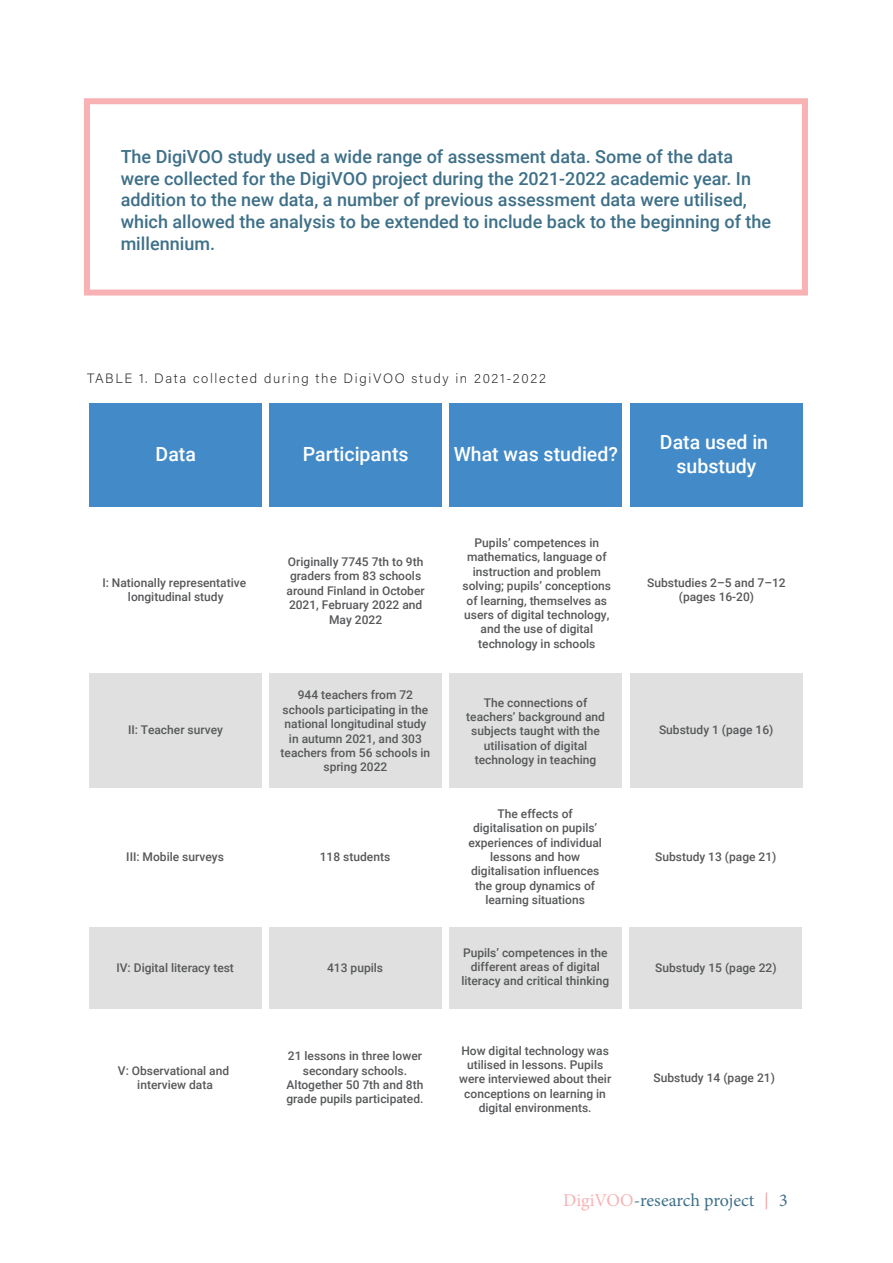
<style>
.page{position:relative;width:893px;height:1263px;background:#fff}
.page>*{position:absolute;margin:0;border:0;box-sizing:border-box;transform-origin:0 0}
.t1{font:500 19.5px/23.4px "Roboto";color:#fff;text-align:center}
.Paragraph_Style_1{font:500 18px/21.6px "Roboto";color:#3e7088}
.t2{font:18px "Minion Pro";color:#3e7088}
.Perusteksti{font:200 13.5px "Acumin Pro";letter-spacing:.12em;color:#231f20}
.t3{font:500 12px/14.4px "Roboto";color:#57585a;text-align:center}
.s1{color:#f8b2b4}
</style>
<div class="page">
<svg style="left:766px;top:1192px;width:1px;height:17px"></svg>
<div style="left:84px;top:98px;width:724px;height:198px;border:6px solid #f8b2b4"></div>
<div style="left:629px;top:927px;width:173px;height:82px;background:#dfe0df"></div>
<div style="left:449px;top:927px;width:173px;height:82px;background:#dfe0df"></div>
<div style="left:269px;top:927px;width:173px;height:82px;background:#dfe0df"></div>
<div style="left:89px;top:927px;width:173px;height:82px;background:#dfe0df"></div>
<div style="left:630px;top:674px;width:173px;height:114px;background:#dfe0df"></div>
<div style="left:449px;top:674px;width:173px;height:114px;background:#dfe0df"></div>
<div style="left:269px;top:674px;width:173px;height:114px;background:#dfe0df"></div>
<div style="left:89px;top:674px;width:173px;height:114px;background:#dfe0df"></div>
<div style="left:89px;top:404px;width:173px;height:103px;background:#428ac8"></div>
<div style="left:269px;top:404px;width:173px;height:103px;background:#428ac8"></div>
<div style="left:449px;top:404px;width:173px;height:103px;background:#428ac8"></div>
<div style="left:630px;top:404px;width:173px;height:103px;background:#428ac8"></div>
<p class="Paragraph_Style_1" style="left:121px;top:145px;width:652px">The DigiVOO study used a wide range of assessment data. Some of the data were collected for the DigiVOO project during the 2021-2022 academic year. In addition to the new data, a number of previous assessment data were utilised, which allowed the analysis to be extended to include back to the beginning of the millennium.</p>
<p class="Perusteksti" style="left:87px;top:369px;width:460px">TABLE 1. Data collected during the DigiVOO study in 2021-2022</p>
<p class="t1" style="left:156px;top:442px;width:42px">Data</p>
<p class="t1" style="left:303px;top:442px;width:107px">Participants</p>
<p class="t1" style="left:454px;top:442px;width:166px">What was studied?</p>
<p class="t1" style="left:660px;top:430px;width:110px">Data used in substudy</p>
<p class="t3" style="left:463px;top:535px;width:150px">Pupils’ competences in mathematics, language of instruction and problem solving; pupils’ conceptions of learning, themselves as users of digital technology, and the use of digital technology in schools</p>
<p class="t3" style="left:287px;top:554px;width:140px">Originally 7745 7th to 9th graders from 83 schools around Finland in October<br>2021, February 2022 and<br>May 2022</p>
<p class="t3" style="left:102px;top:575px;width:145px">I: Nationally representative longitudinal study</p>
<p class="t3" style="left:647px;top:575px;width:140px">Substudies 2–5 and 7–12 (pages 16-20)</p>
<p class="t3" style="left:128px;top:722px;width:96px">II: Teacher survey</p>
<p class="t3" style="left:281px;top:687px;width:151px">944 teachers from 72 schools participating in the national longitudinal study in autumn 2021, and 303 teachers from 56 schools in spring 2022</p>
<p class="t3" style="left:466px;top:695px;width:140px">The connections of teachers’ background and subjects taught with the utilisation of digital technology in teaching</p>
<p class="t3" style="left:659px;top:722px;width:116px">Substudy 1 (page 16)</p>
<p class="t3" style="left:468px;top:806px;width:135px">The effects of digitalisation on pupils’ experiences of individual lessons and how digitalisation influences the group dynamics of learning situations</p>
<p class="t3" style="left:126px;top:849px;width:99px">III: Mobile surveys</p>
<p class="t3" style="left:320px;top:849px;width:72px">118 students</p>
<p class="t3" style="left:655px;top:849px;width:123px">Substudy 13 (page 21)</p>
<p class="t3" style="left:117px;top:960px;width:119px">IV: Digital literacy test</p>
<p class="t3" style="left:327px;top:960px;width:57px">413 pupils</p>
<p class="t3" style="left:461px;top:945px;width:149px">Pupils’ competences in the different areas of digital literacy and critical thinking</p>
<p class="t3" style="left:118px;top:1063px;width:113px">V: Observational and interview data</p>
<p class="t3" style="left:286px;top:1048px;width:138px">21 lessons in three lower secondary schools.<br>Altogether 50 7th and 8th grade pupils participated.</p>
<p class="t3" style="left:459px;top:1043px;width:154px">How digital technology was utilised in lessons. Pupils were interviewed about their conceptions on learning in digital environments.</p>
<p class="t3" style="left:655px;top:960px;width:123px">Substudy 15 (page 22)</p>
<p class="t3" style="left:654px;top:1070px;width:123px">Substudy 14 (page 21)</p>
<h2 class="t2" style="left:563px;top:1188px;width:193px"><span class="s1">DigiVOO</span>-research project</h2>
<h2 class="t2" style="left:779px;top:1188px;width:10px">3</h2>
</div>
